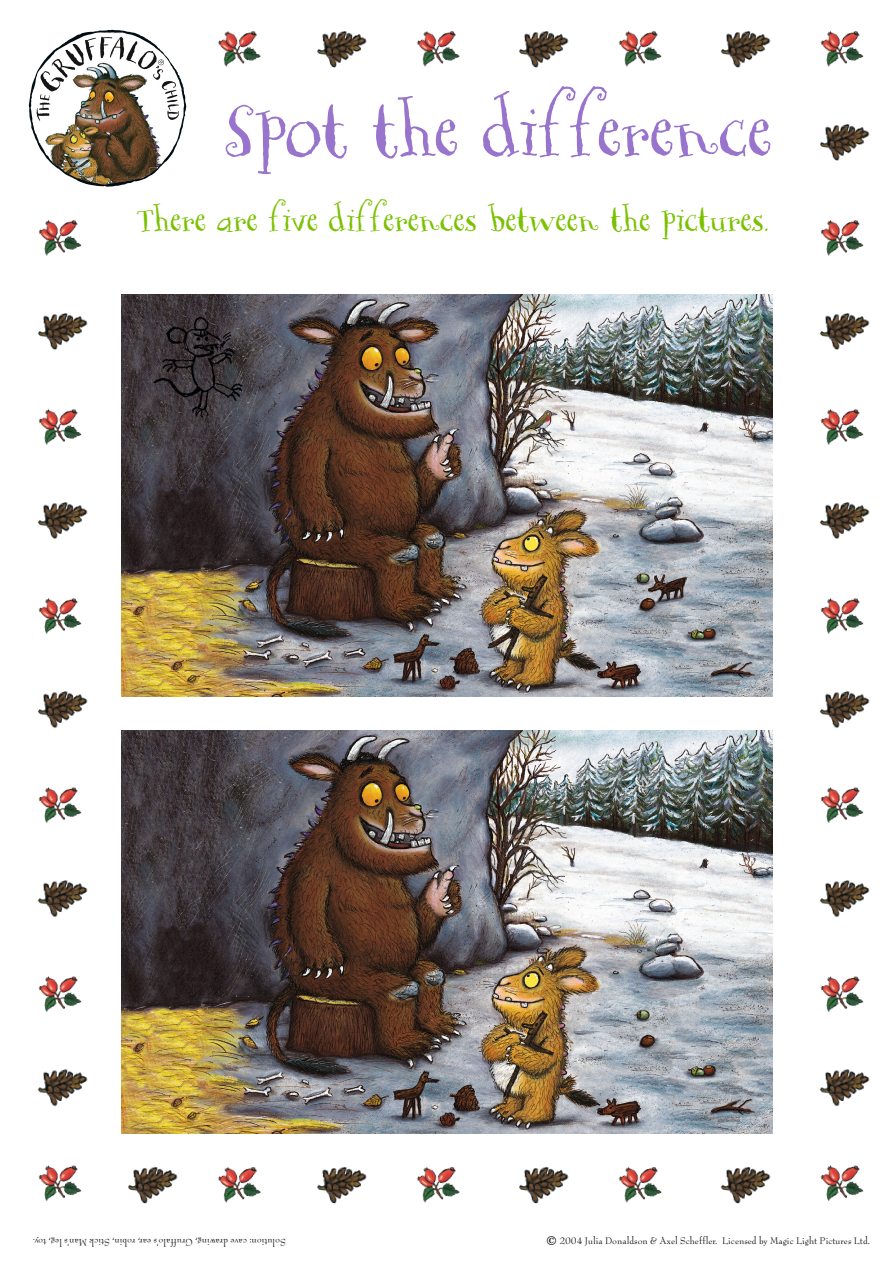
<style>
.page{position:relative;width:895px;height:1266px;background:#fff}
.page>*{position:absolute;margin:0;border:0;box-sizing:border-box;transform-origin:0 0}
.t1{font:90px "MB Axelinfant One";letter-spacing:-.02em;color:#9974cc}
.t2{font:41.25px "MB Axelinfant One";letter-spacing:-.015em;color:#7bc100}
.t3{font:10.5px "Bernhard Modern";color:#131413}
.s1{font-size:19.5px}
</style>
<div class="page">
<img style="left:121px;top:294px;width:651px;height:403px">
<img style="left:121px;top:730px;width:651px;height:403px">
<img style="left:29px;top:30px;width:157px;height:157px">
<img style="left:218px;top:31px;width:43px;height:36px">
<img style="left:317px;top:31px;width:50px;height:37px">
<img style="left:417px;top:31px;width:43px;height:36px">
<img style="left:519px;top:31px;width:50px;height:37px">
<img style="left:618px;top:31px;width:44px;height:36px">
<img style="left:720px;top:31px;width:51px;height:37px">
<img style="left:218px;top:1166px;width:43px;height:37px">
<img style="left:317px;top:1166px;width:50px;height:38px">
<img style="left:417px;top:1167px;width:43px;height:36px">
<img style="left:519px;top:1166px;width:50px;height:38px">
<img style="left:618px;top:1167px;width:44px;height:36px">
<img style="left:720px;top:1166px;width:51px;height:38px">
<img style="left:128px;top:1166px;width:50px;height:38px">
<img style="left:819px;top:124px;width:51px;height:37px">
<img style="left:820px;top:31px;width:44px;height:36px">
<img style="left:819px;top:313px;width:51px;height:37px">
<img style="left:820px;top:220px;width:44px;height:36px">
<img style="left:819px;top:502px;width:51px;height:37px">
<img style="left:820px;top:409px;width:44px;height:36px">
<img style="left:819px;top:691px;width:51px;height:37px">
<img style="left:820px;top:598px;width:44px;height:36px">
<img style="left:820px;top:880px;width:50px;height:37px">
<img style="left:820px;top:787px;width:44px;height:36px">
<img style="left:820px;top:1069px;width:50px;height:38px">
<img style="left:820px;top:976px;width:44px;height:36px">
<img style="left:820px;top:1165px;width:44px;height:36px">
<img style="left:38px;top:313px;width:50px;height:37px">
<img style="left:38px;top:220px;width:44px;height:36px">
<img style="left:38px;top:502px;width:50px;height:37px">
<img style="left:38px;top:409px;width:44px;height:36px">
<img style="left:38px;top:691px;width:50px;height:37px">
<img style="left:38px;top:598px;width:44px;height:36px">
<img style="left:38px;top:880px;width:50px;height:37px">
<img style="left:38px;top:787px;width:44px;height:36px">
<img style="left:38px;top:1069px;width:50px;height:38px">
<img style="left:38px;top:976px;width:44px;height:36px">
<img style="left:38px;top:1165px;width:44px;height:36px">
<h1 class="t1" style="left:224px;top:83px;width:549px">Spot the difference</h1>
<h2 class="t2" style="left:136px;top:197px;width:633px">There are five differences between the pictures.</h2>
<p class="t3" style="left:286px;top:1248px;width:254px;rotate:-180deg">Solution: cave drawing, Gruffalo’s ear, robin, Stick Man’s leg, toy.</p>
<p class="t3" style="left:546px;top:1235px;width:325px"><span class="s1">©</span> 2004 Julia Donaldson &amp; Axel Scheffler. Licensed by Magic Light Pictures Ltd.</p>
</div>
